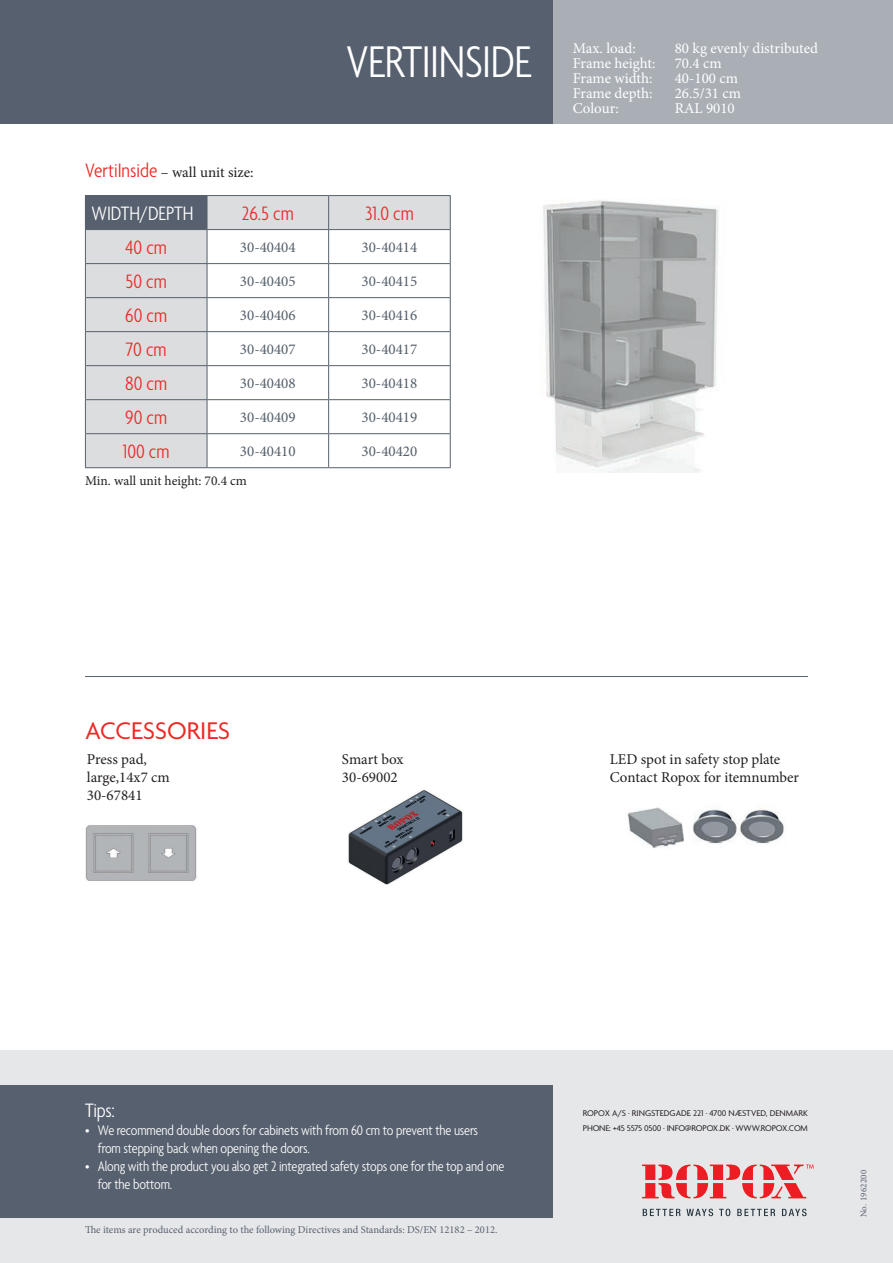
<style>
.page{position:relative;width:893px;height:1263px;background:#fff}
.page>*{position:absolute;margin:0;border:0;box-sizing:border-box;transform-origin:0 0}
.t1{font:300 condensed 48px "Agenda";letter-spacing:-.01em;color:#fff}
.t2{font:26.1px "Agenda";letter-spacing:-.005em;color:#ee2926}
.t3{font:300 condensed 21px "Agenda";color:#ee2926}
.t4{font:300 condensed 21px "Agenda";color:#fff}
.t5{font:300 condensed 15px/18px "Agenda";letter-spacing:-.01em;color:#fff}
.t6{font:15px/18px "Minion Pro";color:#231f20}
.t7{font:15px "Minion Pro";color:#535e6a}
.t8{font:15px "Minion Pro";color:#fff}
.t9{font:13.5px "Minion Pro";color:#231f20}
.t10{font:10.5px "Minion Pro";color:#57606e}
.t11{font:9px/15px "Agenda";letter-spacing:-.02em;color:#231f20}
.t12{font:9px "Minion Pro";letter-spacing:.025em;color:#57606e}
.s1{font-family:"Agenda";font-weight:300;font-stretch:condensed;font-size:21px;color:#ee2926}
</style>
<div class="page">
<div style="left:0;top:0;width:893px;height:123px;background:#57606e"></div>
<div style="left:0;top:1050px;width:893px;height:213px;background:#e6e7e9"></div>
<hr style="left:85px;top:676px;width:723px;height:1px;background:#57606e">
<svg style="left:643px;top:1209px;width:70px;height:7px"></svg>
<svg style="left:719px;top:1209px;width:11px;height:7px"></svg>
<svg style="left:737px;top:1209px;width:38px;height:7px"></svg>
<svg style="left:782px;top:1209px;width:25px;height:7px"></svg>
<svg style="left:642px;top:1164px;width:172px;height:34px"></svg>
<svg style="left:86px;top:196px;width:364px;height:271px"></svg>
<hr style="left:85px;top:195px;width:122px;height:1px;background:#57606e">
<hr style="left:85px;top:196px;width:1px;height:33px;background:#57606e">
<hr style="left:207px;top:195px;width:122px;height:1px;background:#57606e">
<hr style="left:207px;top:196px;width:1px;height:33px;background:#57606e">
<hr style="left:329px;top:195px;width:122px;height:1px;background:#57606e">
<hr style="left:328px;top:196px;width:1px;height:33px;background:#57606e">
<hr style="left:450px;top:196px;width:1px;height:33px;background:#57606e">
<hr style="left:85px;top:229px;width:122px;height:1px;background:#57606e">
<hr style="left:85px;top:230px;width:1px;height:33px;background:#57606e">
<hr style="left:207px;top:229px;width:122px;height:1px;background:#57606e">
<hr style="left:207px;top:230px;width:1px;height:33px;background:#57606e">
<hr style="left:329px;top:229px;width:122px;height:1px;background:#57606e">
<hr style="left:328px;top:230px;width:1px;height:33px;background:#57606e">
<hr style="left:450px;top:230px;width:1px;height:33px;background:#57606e">
<hr style="left:85px;top:263px;width:122px;height:1px;background:#57606e">
<hr style="left:85px;top:264px;width:1px;height:33px;background:#57606e">
<hr style="left:207px;top:263px;width:122px;height:1px;background:#57606e">
<hr style="left:207px;top:264px;width:1px;height:33px;background:#57606e">
<hr style="left:329px;top:263px;width:122px;height:1px;background:#57606e">
<hr style="left:328px;top:264px;width:1px;height:33px;background:#57606e">
<hr style="left:450px;top:264px;width:1px;height:33px;background:#57606e">
<hr style="left:85px;top:297px;width:122px;height:1px;background:#57606e">
<hr style="left:85px;top:298px;width:1px;height:33px;background:#57606e">
<hr style="left:207px;top:297px;width:122px;height:1px;background:#57606e">
<hr style="left:207px;top:298px;width:1px;height:33px;background:#57606e">
<hr style="left:329px;top:297px;width:122px;height:1px;background:#57606e">
<hr style="left:328px;top:298px;width:1px;height:33px;background:#57606e">
<hr style="left:450px;top:298px;width:1px;height:33px;background:#57606e">
<hr style="left:85px;top:331px;width:122px;height:1px;background:#57606e">
<hr style="left:85px;top:332px;width:1px;height:33px;background:#57606e">
<hr style="left:207px;top:331px;width:122px;height:1px;background:#57606e">
<hr style="left:207px;top:332px;width:1px;height:33px;background:#57606e">
<hr style="left:329px;top:331px;width:122px;height:1px;background:#57606e">
<hr style="left:328px;top:332px;width:1px;height:33px;background:#57606e">
<hr style="left:450px;top:332px;width:1px;height:33px;background:#57606e">
<hr style="left:85px;top:365px;width:122px;height:1px;background:#57606e">
<hr style="left:85px;top:366px;width:1px;height:33px;background:#57606e">
<hr style="left:207px;top:365px;width:122px;height:1px;background:#57606e">
<hr style="left:207px;top:366px;width:1px;height:33px;background:#57606e">
<hr style="left:329px;top:365px;width:122px;height:1px;background:#57606e">
<hr style="left:328px;top:366px;width:1px;height:33px;background:#57606e">
<hr style="left:450px;top:366px;width:1px;height:33px;background:#57606e">
<hr style="left:85px;top:399px;width:122px;height:1px;background:#57606e">
<hr style="left:85px;top:400px;width:1px;height:33px;background:#57606e">
<hr style="left:207px;top:399px;width:122px;height:1px;background:#57606e">
<hr style="left:207px;top:400px;width:1px;height:33px;background:#57606e">
<hr style="left:329px;top:399px;width:122px;height:1px;background:#57606e">
<hr style="left:328px;top:400px;width:1px;height:33px;background:#57606e">
<hr style="left:450px;top:400px;width:1px;height:33px;background:#57606e">
<hr style="left:85px;top:433px;width:122px;height:1px;background:#57606e">
<hr style="left:85px;top:434px;width:1px;height:33px;background:#57606e">
<hr style="left:207px;top:433px;width:122px;height:1px;background:#57606e">
<hr style="left:207px;top:434px;width:1px;height:33px;background:#57606e">
<hr style="left:329px;top:433px;width:122px;height:1px;background:#57606e">
<hr style="left:328px;top:434px;width:1px;height:33px;background:#57606e">
<hr style="left:450px;top:434px;width:1px;height:33px;background:#57606e">
<hr style="left:85px;top:467px;width:122px;height:1px;background:#57606e">
<hr style="left:207px;top:467px;width:122px;height:1px;background:#57606e">
<hr style="left:329px;top:467px;width:122px;height:1px;background:#57606e">
<img style="left:627px;top:807px;width:57px;height:41px">
<img style="left:85px;top:825px;width:112px;height:56px">
<img style="left:693px;top:808px;width:91px;height:36px">
<div style="left:0;top:1085px;width:553px;height:132px;background:#57606e"></div>
<div style="left:553px;top:0;width:340px;height:123px;background:#aaafb6"></div>
<img style="left:543px;top:200px;width:176px;height:272px">
<img style="left:348px;top:790px;width:115px;height:95px">
<p class="t6" style="left:85px;top:163px;width:170px"><span class="s1">VertiInside</span> – wall unit size:</p>
<h1 class="t1" style="left:346px;top:36px;width:187px">VERTIINSIDE</h1>
<h3 class="t4" style="left:91px;top:202px;width:104px">WIDTH/DEPTH</h3>
<h3 class="t3" style="left:242px;top:202px;width:53px">26.5 cm</h3>
<h3 class="t3" style="left:365px;top:202px;width:50px">31.0 cm</h3>
<h3 class="t3" style="left:125px;top:236px;width:43px">40 cm</h3>
<p class="t7" style="left:240px;top:237px;width:57px">30-40404</p>
<p class="t7" style="left:362px;top:237px;width:57px">30-40414</p>
<h3 class="t3" style="left:126px;top:270px;width:43px">50 cm</h3>
<p class="t7" style="left:240px;top:271px;width:57px">30-40405</p>
<p class="t7" style="left:362px;top:271px;width:57px">30-40415</p>
<h3 class="t3" style="left:125px;top:304px;width:43px">60 cm</h3>
<p class="t7" style="left:240px;top:305px;width:57px">30-40406</p>
<p class="t7" style="left:362px;top:305px;width:57px">30-40416</p>
<h3 class="t3" style="left:126px;top:338px;width:42px">70 cm</h3>
<p class="t7" style="left:240px;top:339px;width:57px">30-40407</p>
<p class="t7" style="left:362px;top:339px;width:57px">30-40417</p>
<h3 class="t3" style="left:125px;top:372px;width:44px">80 cm</h3>
<p class="t7" style="left:240px;top:373px;width:57px">30-40408</p>
<p class="t7" style="left:362px;top:373px;width:57px">30-40418</p>
<h3 class="t3" style="left:125px;top:406px;width:43px">90 cm</h3>
<p class="t7" style="left:240px;top:407px;width:57px">30-40409</p>
<p class="t7" style="left:362px;top:407px;width:57px">30-40419</p>
<h3 class="t3" style="left:123px;top:440px;width:48px">100 cm</h3>
<p class="t7" style="left:240px;top:441px;width:57px">30-40410</p>
<p class="t7" style="left:362px;top:441px;width:57px">30-40420</p>
<p class="t9" style="left:85px;top:471px;width:163px">Min. wall unit height: 70.4 cm</p>
<p class="t8" style="left:573px;top:39px;width:65px">Max. load:</p>
<p class="t8" style="left:675px;top:39px;width:145px">80 kg evenly distributed</p>
<p class="t8" style="left:573px;top:54px;width:84px">Frame height:</p>
<p class="t8" style="left:675px;top:54px;width:49px">70.4 cm</p>
<p class="t8" style="left:573px;top:69px;width:81px">Frame width:</p>
<p class="t8" style="left:675px;top:69px;width:65px">40-100 cm</p>
<p class="t8" style="left:573px;top:84px;width:81px">Frame depth:</p>
<p class="t8" style="left:675px;top:84px;width:68px">26.5/31 cm</p>
<p class="t8" style="left:573px;top:99px;width:48px">Colour:</p>
<p class="t8" style="left:675px;top:99px;width:62px">RAL 9010</p>
<h2 class="t2" style="left:85px;top:716px;width:147px">ACCESSORIES</h2>
<p class="t6" style="left:342px;top:750px;width:63px">Smart box<br>30-69002</p>
<p class="t6" style="left:87px;top:750px;width:85px">Press pad, large,14x7 cm<br>30-67841</p>
<p class="t6" style="left:610px;top:750px;width:191px">LED spot in safety stop plate<br>Contact Ropox for itemnumber</p>
<h3 class="t4" style="left:85px;top:1099px;width:31px">Tips:</h3>
<p class="t5" style="left:98px;top:1122px;width:382px;text-indent:-13px">• We recommend double doors for cabinets with from 60 cm to prevent the users from stepping back when opening the doors.</p>
<p class="t5" style="left:98px;top:1158px;width:408px;text-indent:-13px">• Along with the product you also get 2 integrated safety stops one for the top and one for the bottom.</p>
<p class="t10" style="left:85px;top:1223px;width:414px">The items are produced according to the following Directives and Standards: DS/EN 12182 – 2012.</p>
<p class="t11" style="left:583px;top:1106px;width:227px">ROPOX A/S · RINGSTEDGADE 221 · 4700 NÆSTVED, DENMARK<br>PHONE: +45 5575 0500 · INFO@ROPOX.DK · WWW.ROPOX.COM</p>
<p class="t12" style="left:858px;top:1217px;width:49px;rotate:-90deg">No. 1962200</p>
</div>
